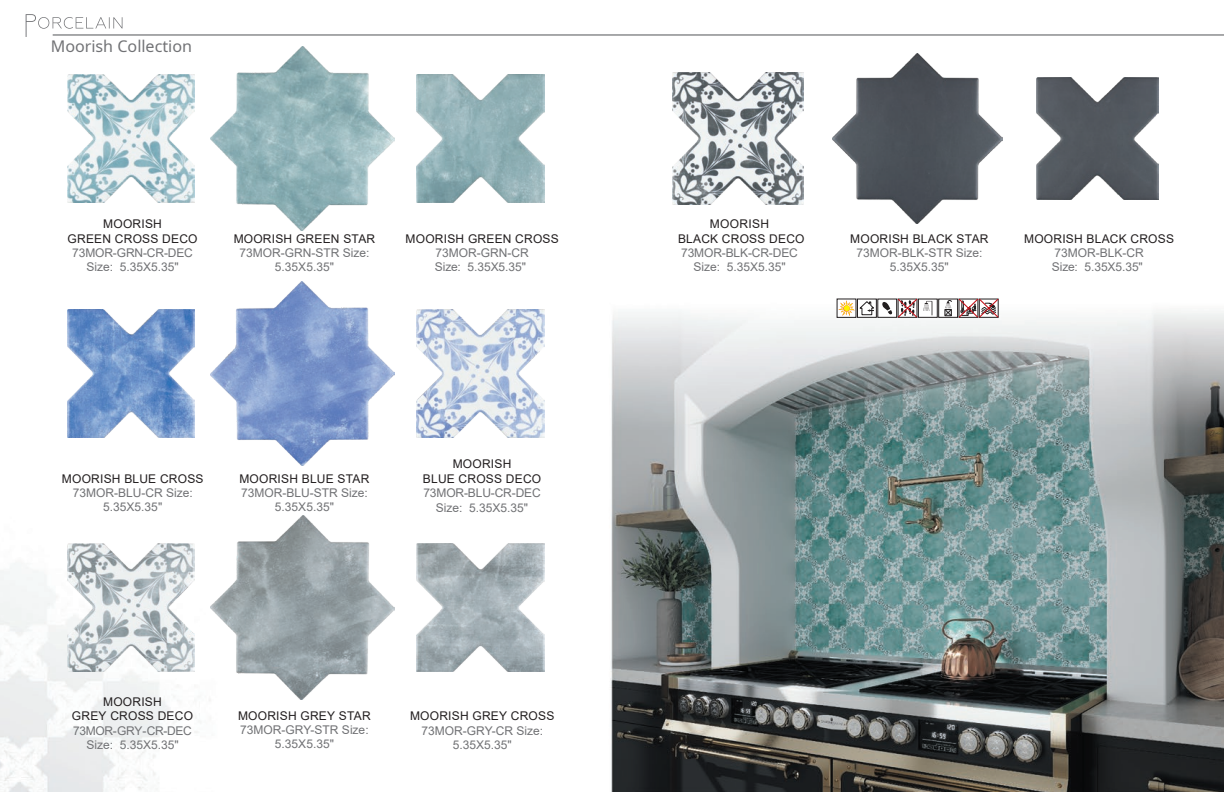
<style>
.page{position:relative;width:1224px;height:792px;background:#fff}
.page>*{position:absolute;margin:0;border:0;box-sizing:border-box;transform-origin:0 0}
.t1{font:16.1px "Noto Sans";color:#717275}
.t2{font:12px/14.4px "Arial";letter-spacing:.02em;color:#717275;text-align:center}
.t3{font:12px/14.4px "Arial";color:#717275;text-align:center}
.s1{color:#231f20}
.s2{font-style:inherit}
</style>
<div class="page">
<img style="left:0;top:14px;width:1224px;height:777px">
<img style="left:672px;top:73px;width:132px;height:132px">
<img style="left:833px;top:54px;width:170px;height:170px">
<img style="left:1036px;top:78px;width:122px;height:122px">
<div style="left:837px;top:299px;width:19px;height:19px;border:1px solid #231f20"></div>
<div style="left:939px;top:299px;width:19px;height:18px;background:#fff"></div>
<div style="left:939px;top:299px;width:19px;height:19px;border:1px solid #231f20"></div>
<svg style="left:945px;top:300px;width:7px;height:16px"></svg>
<div style="left:857px;top:299px;width:20px;height:19px;border:1px solid #231f20"></div>
<svg style="left:839px;top:301px;width:36px;height:15px"></svg>
<div style="left:878px;top:299px;width:19px;height:18px;background:#fff"></div>
<svg style="left:932px;top:301px;width:3px;height:15px"></svg>
<svg style="left:882px;top:298px;width:50px;height:21px"></svg>
<svg style="left:958px;top:298px;width:41px;height:21px"></svg>
<img style="left:67px;top:75px;width:128px;height:127px">
<img style="left:67px;top:544px;width:128px;height:127px">
<img style="left:417px;top:309px;width:127px;height:128px">
<img style="left:417px;top:75px;width:127px;height:127px">
<img style="left:211px;top:46px;width:184px;height:185px">
<img style="left:417px;top:544px;width:127px;height:127px">
<img style="left:211px;top:515px;width:184px;height:185px">
<img style="left:67px;top:309px;width:128px;height:128px">
<img style="left:211px;top:281px;width:184px;height:184px">
<svg style="left:26px;top:14px;width:96px;height:23px"></svg>
<hr style="left:53px;top:34px;width:1171px;height:2px;background:#717275">
<h1 class="t1" style="left:51px;top:35px;width:143px">Moorish Collection</h1>
<p class="t2" style="left:68px;top:217px;width:131px"><span class="s1">MOORISH<br>GREEN CROSS DECO<br></span><span class="s2">73</span>MOR-GRN-CR-DEC<br>Size: 5.35X5.35"</p>
<p class="t3" style="left:234px;top:231px;width:143px"><span class="s1">MOORISH GREEN STAR<br></span><span class="s2">73</span>MOR-GRN-STR Size:<br>5.35X5.35"</p>
<p class="t2" style="left:406px;top:231px;width:155px"><span class="s1">MOORISH GREEN CROSS<br></span><span class="s2">73</span>MOR-GRN-CR<br>Size: 5.35X5.35"</p>
<p class="t2" style="left:62px;top:471px;width:143px"><span class="s1">MOORISH BLUE CROSS<br></span><span class="s2">73</span>MOR-BLU-CR Size:<br>5.35X5.35"</p>
<p class="t3" style="left:239px;top:471px;width:132px"><span class="s1">MOORISH BLUE STAR<br></span><span class="s2">73</span>MOR-BLU-STR Size:<br>5.35X5.35"</p>
<p class="t2" style="left:423px;top:457px;width:120px"><span class="s1">MOORISH<br>BLUE CROSS DECO<br></span><span class="s2">73</span>MOR-BLU-CR-DEC<br>Size: 5.35X5.35"</p>
<p class="t2" style="left:72px;top:694px;width:123px"><span class="s1">MOORISH<br>GREY CROSS DECO<br></span><span class="s2">73</span>MOR-GRY-CR-DEC<br>Size: 5.35X5.35"</p>
<p class="t3" style="left:238px;top:708px;width:134px"><span class="s1">MOORISH GREY STAR<br></span><span class="s2">73</span>MOR-GRY-STR Size:<br>5.35X5.35"</p>
<p class="t2" style="left:410px;top:709px;width:146px"><span class="s1">MOORISH GREY CROSS<br></span><span class="s2">73</span>MOR-GRY-CR Size:<br>5.35X5.35"</p>
<p class="t2" style="left:678px;top:217px;width:128px"><span class="s1">MOORISH<br>BLACK CROSS DECO<br></span><span class="s2">73</span>MOR-BLK-CR-DEC<br>Size: 5.35X5.35"</p>
<p class="t3" style="left:850px;top:231px;width:140px"><span class="s1">MOORISH BLACK STAR<br></span><span class="s2">73</span>MOR-BLK-STR Size:<br>5.35X5.35"</p>
<p class="t2" style="left:1024px;top:231px;width:151px"><span class="s1">MOORISH BLACK CROSS<br></span><span class="s2">73</span>MOR-BLK-CR<br>Size: 5.35X5.35"</p>
</div>
